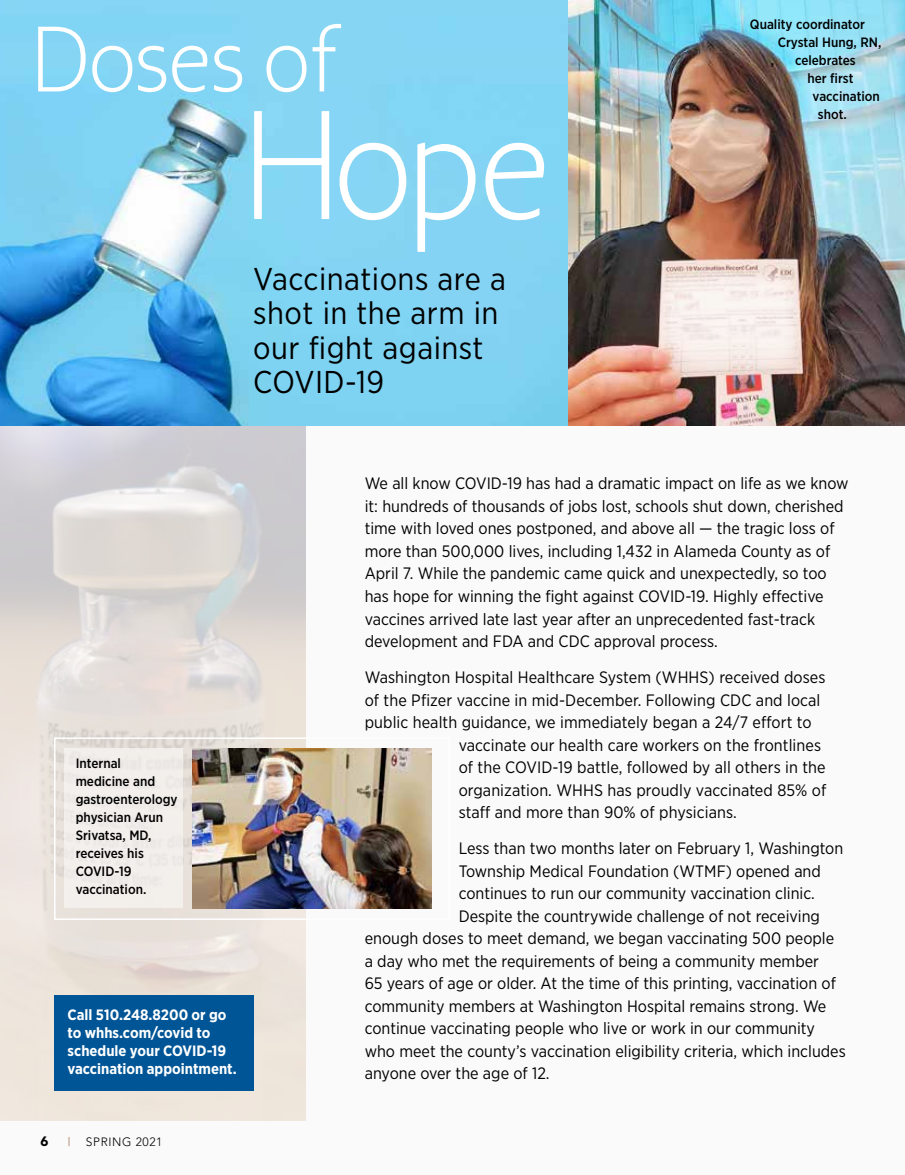
<style>
.page{position:relative;width:905px;height:1175px;background:#fff}
.page>*{position:absolute;margin:0;border:0;box-sizing:border-box;transform-origin:0 0}
.t1{font:300 150px "Fresco Sans Pro";color:#fff}
.t2{font:300 90px "Fresco Sans Pro";color:#fff}
.t3{font:31.5px/34.5px "Gotham Narrow";letter-spacing:.015em;color:#000}
.t4{font:16.5px/22.5px "Gotham Narrow";color:#000}
.t5{font:700 15px/18px "Gotham Narrow";color:#fff}
.t6{font:500 13.5px/18px "Gotham Narrow";color:#000}
.t7{font:900 13.5px "Avenir";color:#000}
.t8{font:300 12px "Avenir";letter-spacing:.05em;color:#000}
.t9{font:300 12px "Avenir";color:#955c37}
</style>
<div class="page">
<div style="left:0;top:0;width:904px;height:1174px;background:#fbfafa"></div>
<img style="left:0;top:425px;width:305px;height:695px">
<img style="left:0;top:0;width:568px;height:425px">
<img style="left:568px;top:0;width:336px;height:425px">
<svg style="left:658px;top:272px;width:141px;height:102px"></svg>
<img style="left:709px;top:0;width:195px;height:136px">
<div style="left:54px;top:994px;width:200px;height:96px;background:#005596"></div>
<img style="left:193px;top:748px;width:238px;height:160px">
<div style="left:54px;top:737px;width:396px;height:183px;border:2px solid #fff"></div>
<div style="left:65px;top:748px;width:118px;height:160px;background:#f2efeb"></div>
<h2 class="t2" style="left:30px;top:3px;width:307px">Doses of</h2>
<h1 class="t1" style="left:240px;top:71px;width:312px">Hope</h1>
<h3 class="t3" style="left:253px;top:261px;width:254px">Vaccinations are a shot in the arm in our fight against<br>COVID-19</h3>
<p class="t6" style="left:750px;top:15px;width:117px">Quality coordinator</p>
<p class="t6" style="left:777px;top:33px;width:105px">Crystal Hung, RN,</p>
<p class="t6" style="left:770px;top:51px;width:5px">,</p>
<p class="t6" style="left:795px;top:51px;width:62px">celebrates</p>
<p class="t6" style="left:807px;top:69px;width:48px">her first</p>
<p class="t6" style="left:812px;top:87px;width:69px">vaccination</p>
<p class="t6" style="left:817px;top:105px;width:31px">shot.</p>
<p class="t6" style="left:76px;top:753px;width:103px">Internal medicine and gastroenterology physician Arun<br>Srivatsa, MD, receives his<br>COVID-19 vaccination.</p>
<p class="t5" style="left:68px;top:1005px;width:171px">Call 510.248.8200 or go to whhs.com/covid to schedule your COVID-19 vaccination appointment.</p>
<p class="t7" style="left:40px;top:1132px;width:9px">6</p>
<p class="t9" style="left:68px;top:1134px;width:4px">|</p>
<p class="t8" style="left:86px;top:1134px;width:78px">SPRING 2021</p>
<p class="t4" style="left:364px;top:472px;width:485px">We all know COVID-19 has had a dramatic impact on life as we know it: hundreds of thousands of jobs lost, schools shut down, cherished time with loved ones postponed, and above all — the tragic loss of more than 500,000 lives, including 1,432 in Alameda County as of April 7. While the pandemic came quick and unexpectedly, so too has hope for winning the fight against COVID-19. Highly effective vaccines arrived late last year after an unprecedented fast-track development and FDA and CDC approval process.</p>
<p class="t4" style="left:364px;top:665px;width:462px">Washington Hospital Healthcare System (WHHS) received doses</p>
<p class="t4" style="left:364px;top:688px;width:457px">of the Pfizer vaccine in mid-December. Following CDC and local</p>
<p class="t4" style="left:364px;top:710px;width:448px">public health guidance, we immediately began a 24/7 effort to</p>
<p class="t4" style="left:458px;top:733px;width:364px">vaccinate our health care workers on the frontlines</p>
<p class="t4" style="left:458px;top:755px;width:368px">of the COVID-19 battle, followed by all others in the</p>
<p class="t4" style="left:458px;top:778px;width:369px">organization. WHHS has proudly vaccinated 85% of</p>
<p class="t4" style="left:458px;top:800px;width:279px">staff and more than 90% of physicians.</p>
<p class="t4" style="left:458px;top:836px;width:386px">Less than two months later on February 1, Washington</p>
<p class="t4" style="left:458px;top:859px;width:364px">Township Medical Foundation (WTMF) opened and</p>
<p class="t4" style="left:458px;top:881px;width:358px">continues to run our community vaccination clinic.</p>
<p class="t4" style="left:458px;top:904px;width:363px">Despite the countrywide challenge of not receiving</p>
<p class="t4" style="left:364px;top:926px;width:471px">enough doses to meet demand, we began vaccinating 500 people</p>
<p class="t4" style="left:364px;top:949px;width:456px">a day who met the requirements of being a community member</p>
<p class="t4" style="left:364px;top:971px;width:473px">65 years of age or older. At the time of this printing, vaccination of</p>
<p class="t4" style="left:364px;top:994px;width:463px">community members at Washington Hospital remains strong. We</p>
<p class="t4" style="left:364px;top:1016px;width:452px">continue vaccinating people who live or work in our community</p>
<p class="t4" style="left:364px;top:1039px;width:482px">who meet the county’s vaccination eligibility criteria, which includes</p>
<p class="t4" style="left:364px;top:1061px;width:186px">anyone over the age of 12.</p>
</div>
